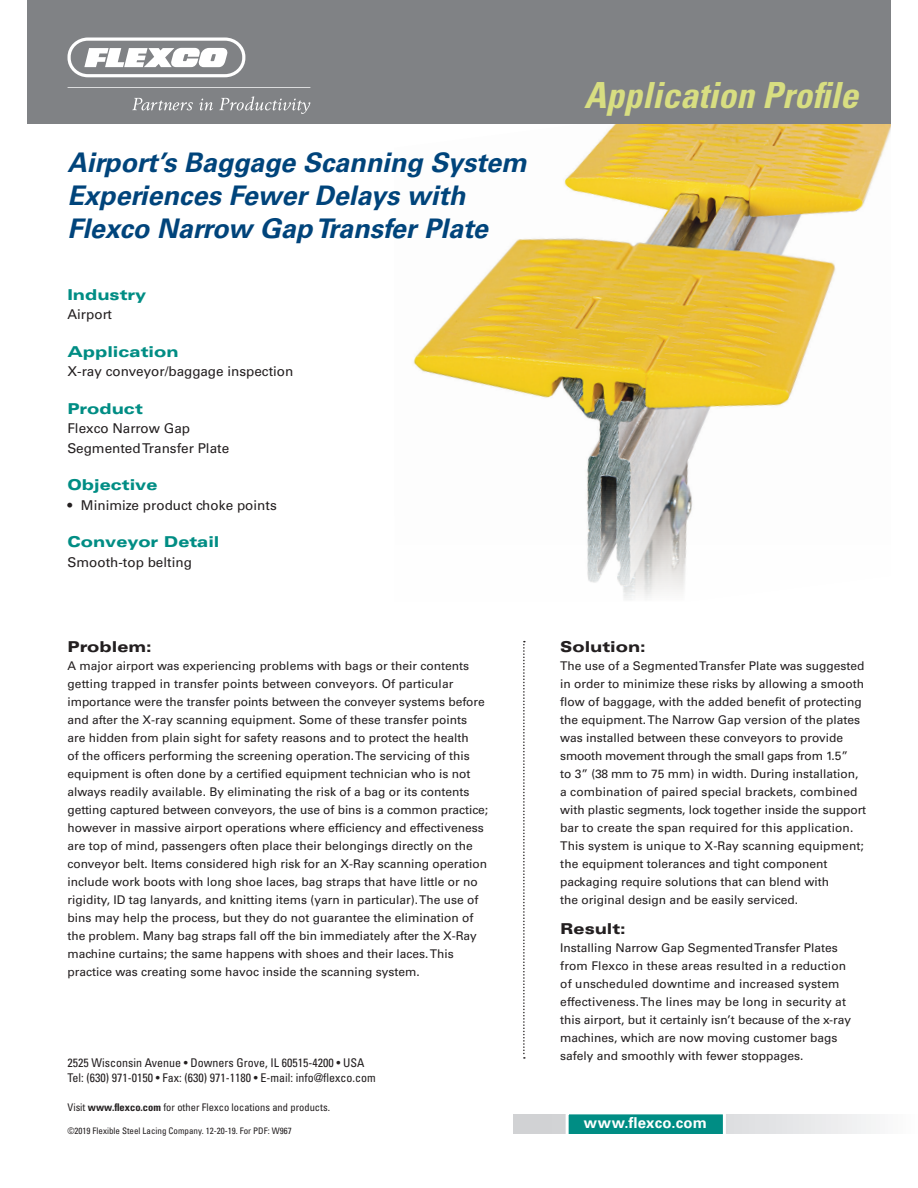
<style>
.page{position:relative;width:918px;height:1188px;background:#fff}
.page>*{position:absolute;margin:0;border:0;box-sizing:border-box;transform-origin:0 0}
.t1{font:italic 700 condensed 36px "Univers LT Std";color:#d8de81}
.t2{font:italic 700 27px/33px "Univers LT Std";color:#00447b}
.t3{font:700 15.6px "Univers LT Std";letter-spacing:.02em;color:#fff}
.t4{font:900 expanded 15px "Univers LT Std";color:#008d84}
.t5{font:900 expanded 15px "Univers LT Std";color:#231f20}
.t6{font:700 15px "Univers LT Std";letter-spacing:.02em;color:#fff}
.t7{font:13.5px/19.5px "Univers LT Std";color:#231f20}
.t8{font:12px/18px "Univers LT Std";color:#231f20}
.t9{font:condensed 12px/15px "Univers LT Std";color:#231f20}
.t10{font:condensed 10.5px "Univers LT Std";color:#231f20}
.t11{font:condensed 9px "Univers LT Std";color:#231f20}
.s1{font-weight:700}
</style>
<div class="page">
<svg style="left:513px;top:1114px;width:363px;height:20px"></svg>
<div style="left:566px;top:1111px;width:160px;height:26px;background:#008d84;border:3px solid #fff"></div>
<img style="left:394px;top:123px;width:497px;height:477px">
<svg style="left:523px;top:641px;width:2px;height:418px"></svg>
<div style="left:27px;top:0;width:864px;height:123px;background:#808285"></div>
<svg style="left:68px;top:38px;width:177px;height:39px"></svg>
<svg style="left:132px;top:98px;width:61px;height:12px"></svg>
<svg style="left:199px;top:99px;width:14px;height:11px"></svg>
<svg style="left:219px;top:96px;width:91px;height:18px"></svg>
<svg style="left:67px;top:87px;width:243px;height:1px"></svg>
<h2 class="t2" style="left:67px;top:147px;width:461px">Airport’s Baggage Scanning System<br>Experiences Fewer Delays with<br>Flexco Narrow Gap Transfer Plate</h2>
<p class="t4" style="left:67px;top:286px;width:80px">Industry</p>
<p class="t7" style="left:67px;top:305px;width:46px">Airport</p>
<p class="t4" style="left:67px;top:343px;width:113px">Application</p>
<p class="t7" style="left:67px;top:362px;width:228px">X-ray conveyor/baggage inspection</p>
<p class="t4" style="left:67px;top:400px;width:77px">Product</p>
<p class="t7" style="left:67px;top:419px;width:163px">Flexco Narrow Gap<br>Segmented Transfer Plate</p>
<p class="t4" style="left:67px;top:476px;width:92px">Objective</p>
<p class="t7" style="left:67px;top:496px;width:211px">• Minimize product choke points</p>
<p class="t4" style="left:67px;top:533px;width:154px">Conveyor Detail</p>
<p class="t7" style="left:67px;top:553px;width:126px">Smooth-top belting</p>
<p class="t5" style="left:68px;top:638px;width:86px">Problem:</p>
<p class="t8" style="left:68px;top:657px;width:422px">A major airport was experiencing problems with bags or their contents getting trapped in transfer points between conveyors. Of particular importance were the transfer points between the conveyer systems before and after the X-ray scanning equipment. Some of these transfer points<br>are hidden from plain sight for safety reasons and to protect the health<br>of the officers performing the screening operation. The servicing of this equipment is often done by a certified equipment technician who is not always readily available. By eliminating the risk of a bag or its contents getting captured between conveyors, the use of bins is a common practice; however in massive airport operations where efficiency and effectiveness are top of mind, passengers often place their belongings directly on the conveyor belt. Items considered high risk for an X-Ray scanning operation include work boots with long shoe laces, bag straps that have little or no rigidity, ID tag lanyards, and knitting items (yarn in particular). The use of bins may help the process, but they do not guarantee the elimination of the problem. Many bag straps fall off the bin immediately after the X-Ray machine curtains; the same happens with shoes and their laces. This practice was creating some havoc inside the scanning system.</p>
<p class="t9" style="left:68px;top:1055px;width:310px">2525 Wisconsin Avenue • Downers Grove, IL 60515-4200 • USA<br>Tel: (630) 971-0150 • Fax: (630) 971-1180 • E-mail: info@flexco.com</p>
<p class="t10" style="left:68px;top:1100px;width:264px">Visit <span class="s1">www.flexco.com</span> for other Flexco locations and products.</p>
<p class="t11" style="left:67px;top:1125px;width:226px">©2019 Flexible Steel Lacing Company. 12-20-19. For PDF: W967</p>
<h1 class="t1" style="left:584px;top:73px;width:276px">Application Profile</h1>
<p class="t5" style="left:560px;top:638px;width:87px">Solution:</p>
<p class="t8" style="left:560px;top:657px;width:307px">The use of a Segmented Transfer Plate was suggested in order to minimize these risks by allowing a smooth flow of baggage, with the added benefit of protecting the equipment. The Narrow Gap version of the plates was installed between these conveyors to provide smooth movement through the small gaps from 1.5”<br>to 3” (38 mm to 75 mm) in width. During installation, a combination of paired special brackets, combined with plastic segments, lock together inside the support bar to create the span required for this application.<br>This system is unique to X-Ray scanning equipment; the equipment tolerances and tight component packaging require solutions that can blend with<br>the original design and be easily serviced.</p>
<p class="t5" style="left:560px;top:920px;width:67px">Result:</p>
<p class="t8" style="left:560px;top:939px;width:292px">Installing Narrow Gap Segmented Transfer Plates from Flexco in these areas resulted in a reduction of unscheduled downtime and increased system effectiveness. The lines may be long in security at this airport, but it certainly isn’t because of the x-ray machines, which are now moving customer bags safely and smoothly with fewer stoppages.</p>
<p class="t6" style="left:584px;top:1114px;width:125px">www.flexco.com</p>
<h3 class="t3" style="left:571px;top:1115px;width:130px">www.flexco.com</h3>
</div>
